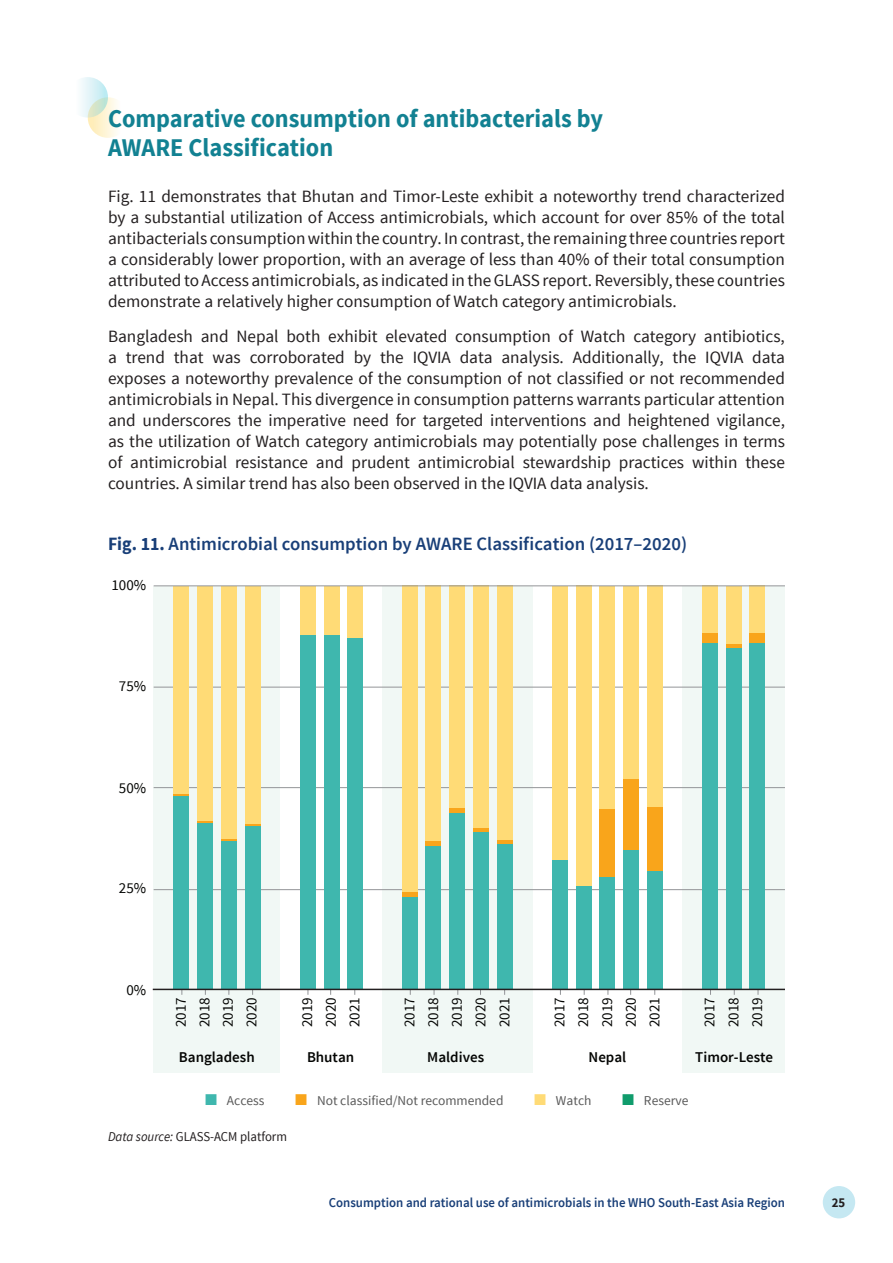
<style>
.page{position:relative;width:893px;height:1263px;background:#fff}
.page>*{position:absolute;margin:0;border:0;box-sizing:border-box;transform-origin:0 0}
.t1{font:700 25.5px/28.5px "Source Sans Pro";color:#128192;scale:.95 1}
.t2{font:600 18.75px "Source Sans Pro";color:#193f78}
.Body_text{font:17.25px/21px "Source Sans Pro";color:#231f20;text-align:justify}
.t3{font:15px/23.7px "Source Sans Pro";color:#040503;text-align:justify}
.t4{font:600 15px "Source Sans Pro";color:#040503}
.t5{font:600 13.5px "Source Sans Pro";color:#193f78;scale:.95 1}
.t6{font:13.5px "Source Sans Pro";color:#5a5a5a}
.t7{font:13.5px "Source Sans Pro";color:#231f20;scale:.95 1}
.t8{font:700 13.5px "Source Sans Pro";color:#231f20;scale:.95 1}
.s1{font-weight:700}
.s2{font-style:italic}
</style>
<div class="page">
<div style="left:823px;top:1186px;width:32px;height:32px;background:#c5e8f2;border-radius:50%"></div>
<div style="left:88px;top:97px;width:40px;height:41px;background:linear-gradient(to right,#feebb3,#feffff);border-radius:20px"></div>
<div style="left:154px;top:586px;width:126px;height:487px;background:#f1f8f5"></div>
<div style="left:382px;top:586px;width:150px;height:487px;background:#f1f8f5"></div>
<div style="left:682px;top:586px;width:103px;height:487px;background:#f1f8f5"></div>
<hr style="left:154px;top:889px;width:631px;height:1px;background:#939598">
<hr style="left:154px;top:787px;width:631px;height:1px;background:#939598">
<hr style="left:154px;top:687px;width:631px;height:1px;background:#939598">
<div style="left:300px;top:586px;width:16px;height:49px;background:#ffdb76"></div>
<div style="left:300px;top:635px;width:16px;height:354px;background:#3fb7ae"></div>
<div style="left:324px;top:586px;width:15px;height:49px;background:#ffdb76"></div>
<div style="left:324px;top:635px;width:15px;height:354px;background:#3fb7ae"></div>
<div style="left:348px;top:586px;width:15px;height:52px;background:#ffdb76"></div>
<div style="left:348px;top:638px;width:15px;height:351px;background:#3fb7ae"></div>
<div style="left:552px;top:586px;width:15px;height:274px;background:#ffdb76"></div>
<div style="left:552px;top:860px;width:15px;height:129px;background:#3fb7ae"></div>
<div style="left:576px;top:586px;width:15px;height:300px;background:#ffdb76"></div>
<div style="left:576px;top:886px;width:15px;height:103px;background:#3fb7ae"></div>
<div style="left:174px;top:586px;width:15px;height:208px;background:#ffdb76"></div>
<div style="left:174px;top:796px;width:15px;height:193px;background:#3fb7ae"></div>
<svg style="left:174px;top:794px;width:15px;height:2px"></svg>
<div style="left:198px;top:586px;width:15px;height:235px;background:#ffdb76"></div>
<div style="left:198px;top:823px;width:15px;height:166px;background:#3fb7ae"></div>
<svg style="left:198px;top:821px;width:15px;height:2px"></svg>
<div style="left:221px;top:586px;width:15px;height:253px;background:#ffdb76"></div>
<div style="left:221px;top:841px;width:15px;height:148px;background:#3fb7ae"></div>
<svg style="left:221px;top:839px;width:15px;height:2px"></svg>
<div style="left:245px;top:586px;width:15px;height:238px;background:#ffdb76"></div>
<div style="left:245px;top:826px;width:15px;height:163px;background:#3fb7ae"></div>
<svg style="left:245px;top:824px;width:15px;height:2px"></svg>
<div style="left:402px;top:586px;width:15px;height:306px;background:#ffdb76"></div>
<div style="left:402px;top:896px;width:15px;height:93px;background:#3fb7ae"></div>
<hr style="left:402px;top:892px;width:15px;height:4px;background:#f9a51b">
<div style="left:426px;top:586px;width:15px;height:255px;background:#ffdb76"></div>
<div style="left:426px;top:845px;width:15px;height:144px;background:#3fb7ae"></div>
<hr style="left:426px;top:841px;width:15px;height:4px;background:#f9a51b">
<div style="left:450px;top:586px;width:15px;height:222px;background:#ffdb76"></div>
<div style="left:450px;top:812px;width:15px;height:177px;background:#3fb7ae"></div>
<hr style="left:450px;top:808px;width:15px;height:4px;background:#f9a51b">
<div style="left:473px;top:586px;width:15px;height:243px;background:#ffdb76"></div>
<div style="left:473px;top:832px;width:15px;height:157px;background:#3fb7ae"></div>
<hr style="left:473px;top:829px;width:15px;height:3px;background:#f9a51b">
<div style="left:497px;top:586px;width:15px;height:255px;background:#ffdb76"></div>
<div style="left:497px;top:844px;width:15px;height:145px;background:#3fb7ae"></div>
<hr style="left:497px;top:841px;width:15px;height:3px;background:#f9a51b">
<div style="left:600px;top:586px;width:15px;height:223px;background:#ffdb76"></div>
<div style="left:600px;top:877px;width:15px;height:112px;background:#3fb7ae"></div>
<div style="left:600px;top:809px;width:15px;height:68px;background:#f9a51b"></div>
<div style="left:624px;top:586px;width:15px;height:193px;background:#ffdb76"></div>
<div style="left:624px;top:850px;width:15px;height:139px;background:#3fb7ae"></div>
<div style="left:624px;top:779px;width:15px;height:71px;background:#f9a51b"></div>
<div style="left:647px;top:586px;width:15px;height:222px;background:#ffdb76"></div>
<div style="left:647px;top:871px;width:15px;height:118px;background:#3fb7ae"></div>
<div style="left:647px;top:808px;width:15px;height:63px;background:#f9a51b"></div>
<div style="left:702px;top:586px;width:16px;height:48px;background:#ffdb76"></div>
<div style="left:702px;top:643px;width:16px;height:346px;background:#3fb7ae"></div>
<div style="left:702px;top:634px;width:16px;height:9px;background:#f9a51b"></div>
<div style="left:726px;top:586px;width:15px;height:58px;background:#ffdb76"></div>
<div style="left:726px;top:647px;width:15px;height:342px;background:#3fb7ae"></div>
<hr style="left:726px;top:644px;width:15px;height:3px;background:#f9a51b">
<div style="left:749px;top:586px;width:16px;height:48px;background:#ffdb76"></div>
<div style="left:749px;top:643px;width:16px;height:346px;background:#3fb7ae"></div>
<div style="left:749px;top:634px;width:16px;height:9px;background:#f9a51b"></div>
<hr style="left:154px;top:989px;width:631px;height:1px;background:#231f20">
<hr style="left:154px;top:585px;width:631px;height:1px;background:#939598">
<svg style="left:68px;top:77px;width:40px;height:41px"></svg>
<p class="t1" style="left:108px;top:105px;width:523px">Comparative consumption of antibacterials by<br>AWARE Classification</p>
<p class="Body_text" style="left:108px;top:186px;width:678px">Fig. 11 demonstrates that Bhutan and Timor-Leste exhibit a noteworthy trend characterized by a substantial utilization of Access antimicrobials, which account for over 85% of the total antibacterials consumption within the country. In contrast, the remaining three countries report a considerably lower proportion, with an average of less than 40% of their total consumption attributed to Access antimicrobials, as indicated in the GLASS report. Reversibly, these countries demonstrate a relatively higher consumption of Watch category antimicrobials.</p>
<p class="Body_text" style="left:108px;top:326px;width:678px">Bangladesh and Nepal both exhibit elevated consumption of Watch category antibiotics, a trend that was corroborated by the IQVIA data analysis. Additionally, the IQVIA data exposes a noteworthy prevalence of the consumption of not classified or not recommended antimicrobials in Nepal. This divergence in consumption patterns warrants particular attention and underscores the imperative need for targeted interventions and heightened vigilance, as the utilization of Watch category antimicrobials may potentially pose challenges in terms of antimicrobial resistance and prudent antimicrobial stewardship practices within these countries. A similar trend has also been observed in the IQVIA data analysis.</p>
<p class="t2" style="left:108px;top:532px;width:581px"><span class="s1">Fig. 11.</span> Antimicrobial consumption by AWARE Classification (2017–2020)</p>
<p class="t3" style="left:112px;top:574px;width:36px">100%</p>
<p class="t3" style="left:119px;top:674px;width:29px">75%</p>
<p class="t3" style="left:119px;top:776px;width:29px">50%</p>
<p class="t3" style="left:119px;top:877px;width:29px">25%</p>
<p class="t3" style="left:126px;top:979px;width:21px">0%</p>
<p class="t3" style="left:170px;top:1027px;width:31px;rotate:-90deg">2017<br>2018<br>2019<br>2020</p>
<p class="t3" style="left:295px;top:1027px;width:31px;rotate:-90deg">2019<br>2020<br>2021</p>
<p class="t3" style="left:398px;top:1027px;width:31px;rotate:-90deg">2017<br>2018<br>2019<br>2020<br>2021</p>
<p class="t3" style="left:548px;top:1027px;width:31px;rotate:-90deg">2017<br>2018<br>2019<br>2020<br>2021</p>
<p class="t3" style="left:698px;top:1027px;width:31px;rotate:-90deg">2017<br>2018<br>2019</p>
<p class="t4" style="left:179px;top:1048px;width:77px">Bangladesh</p>
<p class="t4" style="left:307px;top:1048px;width:49px">Bhutan</p>
<p class="t4" style="left:427px;top:1048px;width:58px">Maldives</p>
<p class="t4" style="left:588px;top:1048px;width:39px">Nepal</p>
<p class="t4" style="left:695px;top:1048px;width:79px">Timor-Leste</p>
<p class="t6" style="left:227px;top:1092px;width:39px">Access</p>
<p class="t6" style="left:317px;top:1092px;width:188px">Not classified/Not recommended</p>
<p class="t6" style="left:556px;top:1092px;width:37px">Watch</p>
<p class="t6" style="left:644px;top:1092px;width:46px">Reserve</p>
<p class="t7" style="left:108px;top:1128px;width:190px"><span class="s2">Data source:</span> GLASS-ACM platform</p>
<p class="t5" style="left:329px;top:1194px;width:482px">Consumption and rational use of antimicrobials in the WHO South-East Asia Region</p>
<p class="t8" style="left:832px;top:1194px;width:16px">25</p>
</div>
